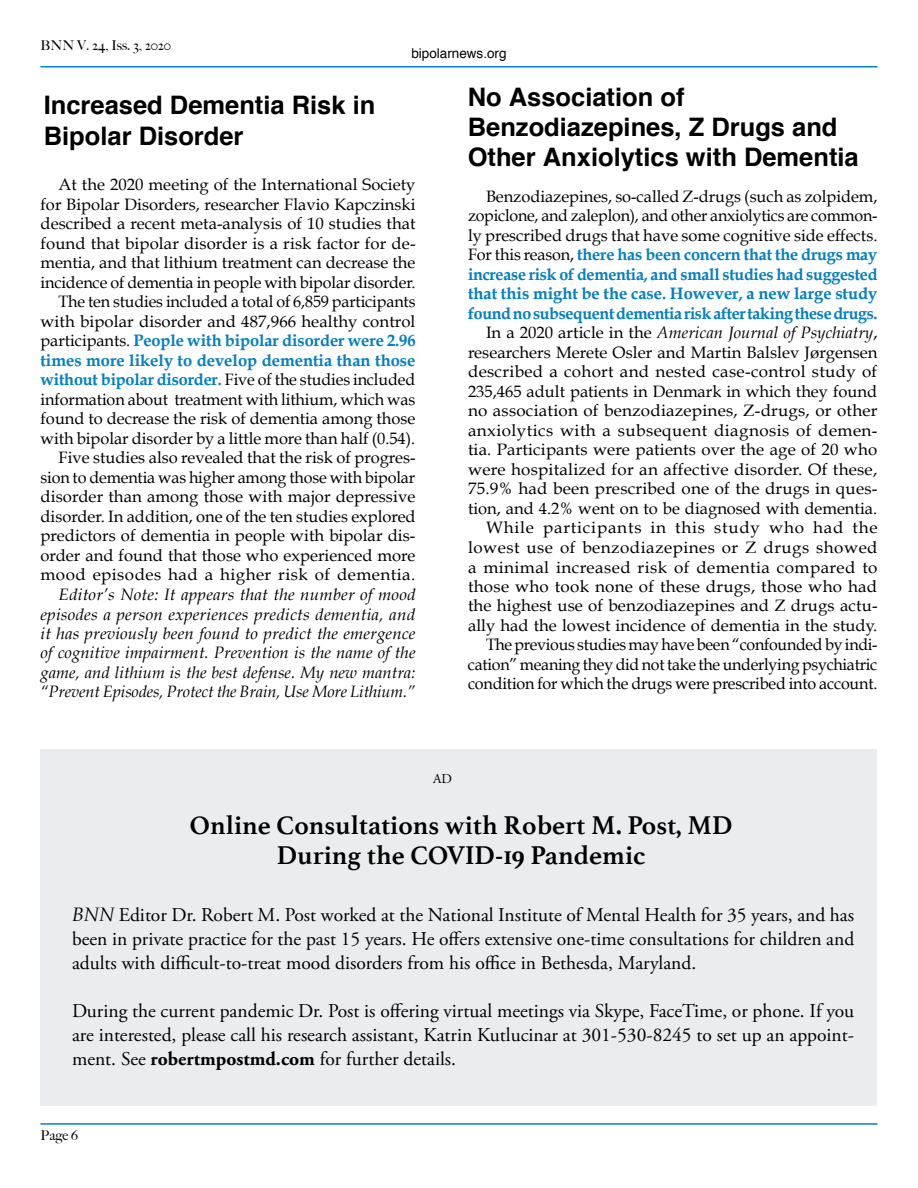
<style>
.page{position:relative;width:918px;height:1188px;background:#fff}
.page>*{position:absolute;margin:0;border:0;box-sizing:border-box;transform-origin:0 0}
.t1{font:700 27px/30px "Athelas";color:#000;text-align:center}
.t2{font:700 25.5px/30px "Helvetica";color:#000}
.t3{font:19.5px/24px "Adobe Garamond Pro";color:#000;text-align:justify}
.t4{font:16.5px/19.5px "Book Antiqua";color:#000;text-align:right}
.t5{font:italic 16.5px/19.5px "Book Antiqua";letter-spacing:-.005em;color:#000;text-align:justify}
.t6{font:500 13.5px "Big Caslon";color:#000}
.t7{font:13.5px "Helvetica";color:#000}
.t8{font:13.5px "Adobe Garamond Pro";color:#000}
.s1{font-weight:700;color:#dcddde}
.s2{font-style:italic}
.s3{font-family:"Book Antiqua";font-style:italic}
.s4{font-weight:700}
</style>
<div class="page">
<div style="left:40px;top:749px;width:838px;height:357px;background:#ebeced"></div>
<hr style="left:40px;top:1123px;width:838px;height:2px;background:#0081c6">
<hr style="left:40px;top:66px;width:838px;height:1px;background:#0081c6">
<p class="t6" style="left:40px;top:34px;width:132px">BNN V. 24, Iss. 3, 2020</p>
<p class="t7" style="left:411px;top:43px;width:97px">bipolarnews.org</p>
<h2 class="t2" style="left:44px;top:89px;width:333px;line-height:31.5px">Increased Dementia Risk in<br>Bipolar Disorder</h2>
<p class="t4" style="left:40px;top:175px;width:377px">At the 2020 meeting of the International Society for Bipolar Disorders, researcher Flavio Kapczinski described a recent meta-analysis of 10 studies that found that bipolar disorder is a risk factor for de&shy;mentia, and that lithium treatment can decrease the incidence of dementia in people with bipolar disorder.<br>The ten studies included a total of 6,859 participants with bipolar disorder and 487,966 healthy control participants. <span class="s1">People with bipolar disorder were 2.96 times more likely to develop dementia than those without bipolar disorder.</span> Five of the studies included information about treatment with lithium, which was found to decrease the risk of dementia among those with bipolar disorder by a little more than half (0.54).<br>Five studies also revealed that the risk of progres&shy;sion to dementia was higher among those with bipolar disorder than among those with major depressive disorder. In addition, one of the ten studies explored predictors of dementia in people with bipolar dis&shy;order and found that those who experienced more mood episodes had a higher risk of dementia.</p>
<p class="t5" style="left:40px;top:585px;width:377px;text-indent:18px">Editor’s Note: It appears that the number of mood episodes a person experiences predicts dementia, and it has previously been found to predict the emergence of cognitive impairment. Prevention is the name of the game, and lithium is the best defense. My new mantra: “Prevent Episodes, Protect the Brain, Use More Lithium.”</p>
<h2 class="t2" style="left:468px;top:82px;width:393px">No Association of<br>Benzodiazepines, Z Drugs and<br>Other Anxiolytics with Dementia</h2>
<p class="t4" style="left:468px;top:187px;width:411px">Benzodiazepines, so-called Z-drugs (such as zolpidem, zopiclone, and zaleplon), and other anxiolytics are common&shy;ly prescribed drugs that have some cognitive side effects.<br>For this reason, <span class="s1">there has been concern that the drugs may increase risk of dementia, and small studies had suggested that this might be the case. However, a new large study found no subsequent dementia risk after taking these drugs.<br></span>In a 2020 article in the <span class="s2">American Journal of Psychiatry</span>, researchers Merete Osler and Martin Balslev Jørgensen described a cohort and nested case-control study of 235,465 adult patients in Denmark in which they found no association of benzodiazepines, Z-drugs, or other anxiolytics with a subsequent diagnosis of demen&shy;tia. Participants were patients over the age of 20 who were hospitalized for an affective disorder. Of these, 75.9% had been prescribed one of the drugs in ques&shy;tion, and 4.2% went on to be diagnosed with dementia.<br>While participants in this study who had the lowest use of benzodiazepines or Z drugs showed a minimal increased risk of dementia compared to those who took none of these drugs, those who had the highest use of benzodiazepines and Z drugs actu&shy;ally had the lowest incidence of dementia in the study.<br>The previous studies may have been “confounded by indi&shy;cation” meaning they did not take the underlying psychiatric condition for which the drugs were prescribed into account.</p>
<p class="t8" style="left:433px;top:770px;width:20px">AD</p>
<h1 class="t1" style="left:190px;top:809px;width:544px">Online Consultations with Robert M. Post, MD<br>During the COVID-19 Pandemic</h1>
<p class="t3" style="left:72px;top:903px;width:784px"><span class="s3">BNN</span> Editor Dr. Robert M. Post worked at the National Institute of Mental Health for 35 years, and has been in private practice for the past 15 years. He offers extensive one-time consultations for children and adults with difficult-to-treat mood disorders from his office in Bethesda, Maryland.</p>
<p class="t3" style="left:72px;top:999px;width:784px">During the current pandemic Dr. Post is offering virtual meetings via Skype, FaceTime, or phone. If you are interested, please call his research assistant, Katrin Kutlucinar at 301-530-8245 to set up an appoint&shy;ment. See <span class="s4">robertmpostmd.com</span> for further details.</p>
<p class="t6" style="left:40px;top:1124px;width:39px">Page 6</p>
</div>
